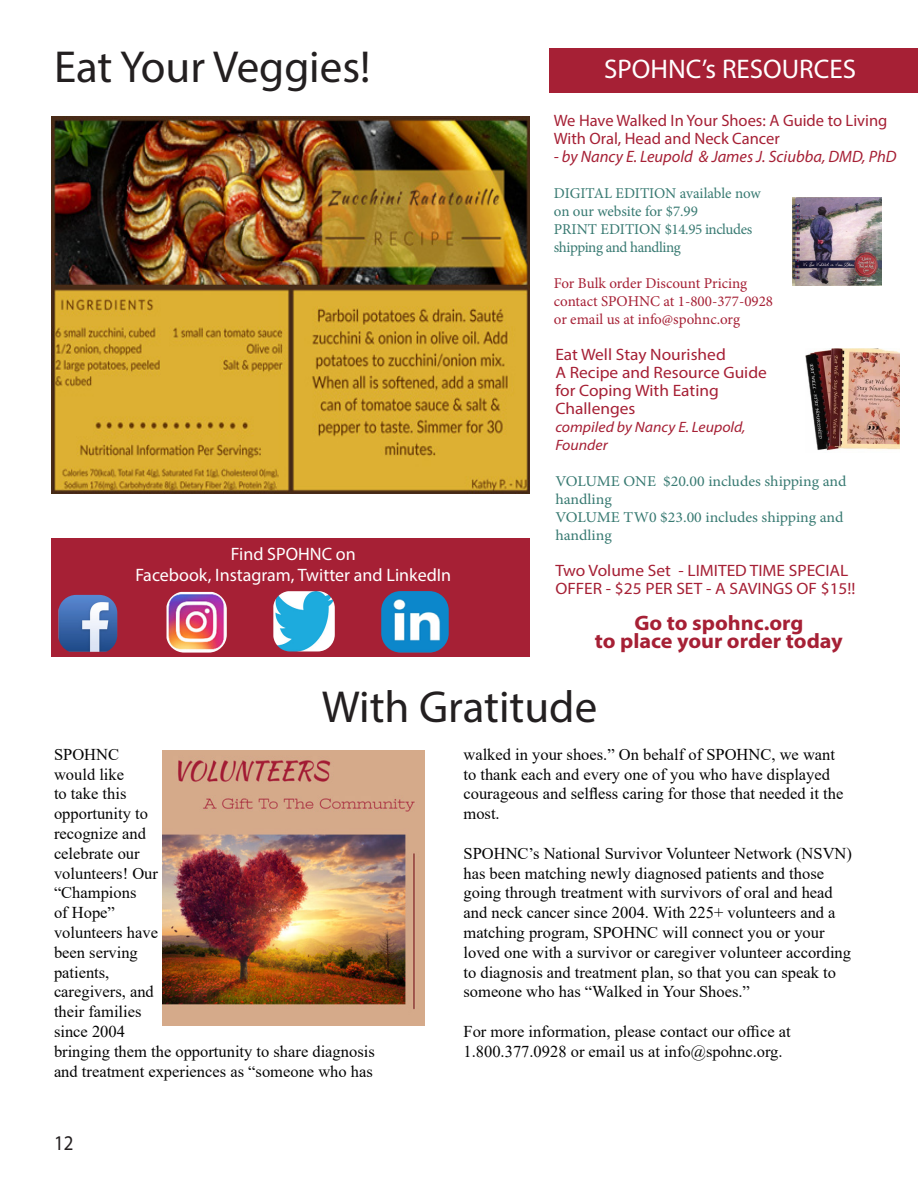
<style>
.page{position:relative;width:918px;height:1188px;background:#fff}
.page>*{position:absolute;margin:0;border:0;box-sizing:border-box;transform-origin:0 0}
.t1{font:45px "Myriad Pro";color:#231f20}
.t2{font:27px "Myriad Pro";color:#fff}
.t3{font:700 21px "Myriad Pro";color:#a62035;scale:1.06 1}
.t4{font:21px "Myriad Pro";color:#231f20;scale:.9 1}
.t5{font:18px "Myriad Pro";color:#fff}
.t6{font:16.5px/19.8px "Times New Roman";color:#050505}
.t7{font:16.5px/18px "Myriad Pro";color:#a62035;scale:1.05 1}
.t8{font:16.5px/18px "Myriad Pro";color:#a62035}
.t9{font:italic 16.5px "Myriad Pro";color:#a62035}
.t10{font:15px/18px "Minion Pro";letter-spacing:-.01em;color:#387a72}
.t11{font:15px/18px "Minion Pro";letter-spacing:-.01em;color:#387a72;scale:1.06 1}
.t12{font:15px/18px "Minion Pro";color:#a62035}
.t13{font:italic 15px/18px "Myriad Pro";color:#a62035;scale:1.06 1}
</style>
<div class="page">
<div style="left:550px;top:48px;width:368px;height:45px;background:#a62035"></div>
<img style="left:792px;top:198px;width:90px;height:88px">
<img style="left:806px;top:348px;width:94px;height:103px">
<div style="left:51px;top:538px;width:479px;height:119px;background:#a62035"></div>
<img style="left:58px;top:595px;width:59px;height:57px">
<img style="left:167px;top:592px;width:60px;height:61px">
<img style="left:273px;top:591px;width:62px;height:60px">
<img style="left:381px;top:591px;width:68px;height:62px">
<img style="left:163px;top:750px;width:261px;height:275px">
<img style="left:52px;top:117px;width:478px;height:377px">
<p class="t1" style="left:54px;top:40px;width:318px">Eat Your Veggies!</p>
<p class="t2" style="left:604px;top:53px;width:253px">SPOHNC’s RESOURCES</p>
<p class="t8" style="left:554px;top:111px;width:335px">We Have Walked In Your Shoes: A Guide to Living<br>With Oral, Head and Neck Cancer</p>
<p class="t9" style="left:554px;top:146px;width:344px">- by Nancy E. Leupold &amp; James J. Sciubba, DMD, PhD</p>
<p class="t10" style="left:554px;top:184px;width:209px">DIGITAL EDITION available now on our website for $7.99<br>PRINT EDITION $14.95 includes shipping and handling</p>
<p class="t12" style="left:554px;top:274px;width:221px">For Bulk order Discount Pricing contact SPOHNC at 1-800-377-0928 or email us at info@spohnc.org</p>
<p class="t7" style="left:555px;top:345px;width:164px">Eat Well Stay Nourished</p>
<p class="t7" style="left:555px;top:363px;width:203px">A Recipe and Resource Guide</p>
<p class="t7" style="left:555px;top:381px;width:157px">for Coping With Eating<br>Challenges</p>
<p class="t13" style="left:555px;top:418px;width:181px">compiled by Nancy E. Leupold,<br>Founder</p>
<p class="t11" style="left:555px;top:472px;width:276px">VOLUME ONE $20.00 includes shipping and handling<br>VOLUME TW0 $23.00 includes shipping and handling</p>
<p class="t7" style="left:555px;top:561px;width:287px">Two Volume Set - LIMITED TIME SPECIAL<br>OFFER - $25 PER SET - A SAVINGS OF $15!!</p>
<p class="t3" style="left:634px;top:609px;width:161px">Go to spohnc.org</p>
<p class="t3" style="left:595px;top:627px;width:235px">to place your order today</p>
<p class="t5" style="left:231px;top:543px;width:127px">Find SPOHNC on</p>
<p class="t5" style="left:135px;top:564px;width:317px">Facebook, Instagram, Twitter and LinkedIn</p>
<p class="t1" style="left:322px;top:679px;width:277px">With Gratitude</p>
<p class="t6" style="left:54px;top:744px;width:322px">SPOHNC<br>would like<br>to take this<br>opportunity to<br>recognize and<br>celebrate our<br>volunteers! Our<br>“Champions<br>of Hope”<br>volunteers have<br>been serving<br>patients,<br>caregivers, and<br>their families<br>since 2004<br>bringing them the opportunity to share diagnosis and treatment experiences as “someone who has</p>
<p class="t6" style="left:464px;top:744px;width:381px">walked in your shoes.” On behalf of SPOHNC, we want to thank each and every one of you who have displayed courageous and selfless caring for those that needed it the most.</p>
<p class="t6" style="left:464px;top:843px;width:390px">SPOHNC’s National Survivor Volunteer Network (NSVN) has been matching newly diagnosed patients and those going through treatment with survivors of oral and head and neck cancer since 2004. With 225+ volunteers and a matching program, SPOHNC will connect you or your loved one with a survivor or caregiver volunteer according to diagnosis and treatment plan, so that you can speak to someone who has “Walked in Your Shoes.”</p>
<p class="t6" style="left:464px;top:1021px;width:329px">For more information, please contact our office at<br>1.800.377.0928 or email us at info@spohnc.org.</p>
<p class="t4" style="left:54px;top:1130px;width:23px">12</p>
</div>
